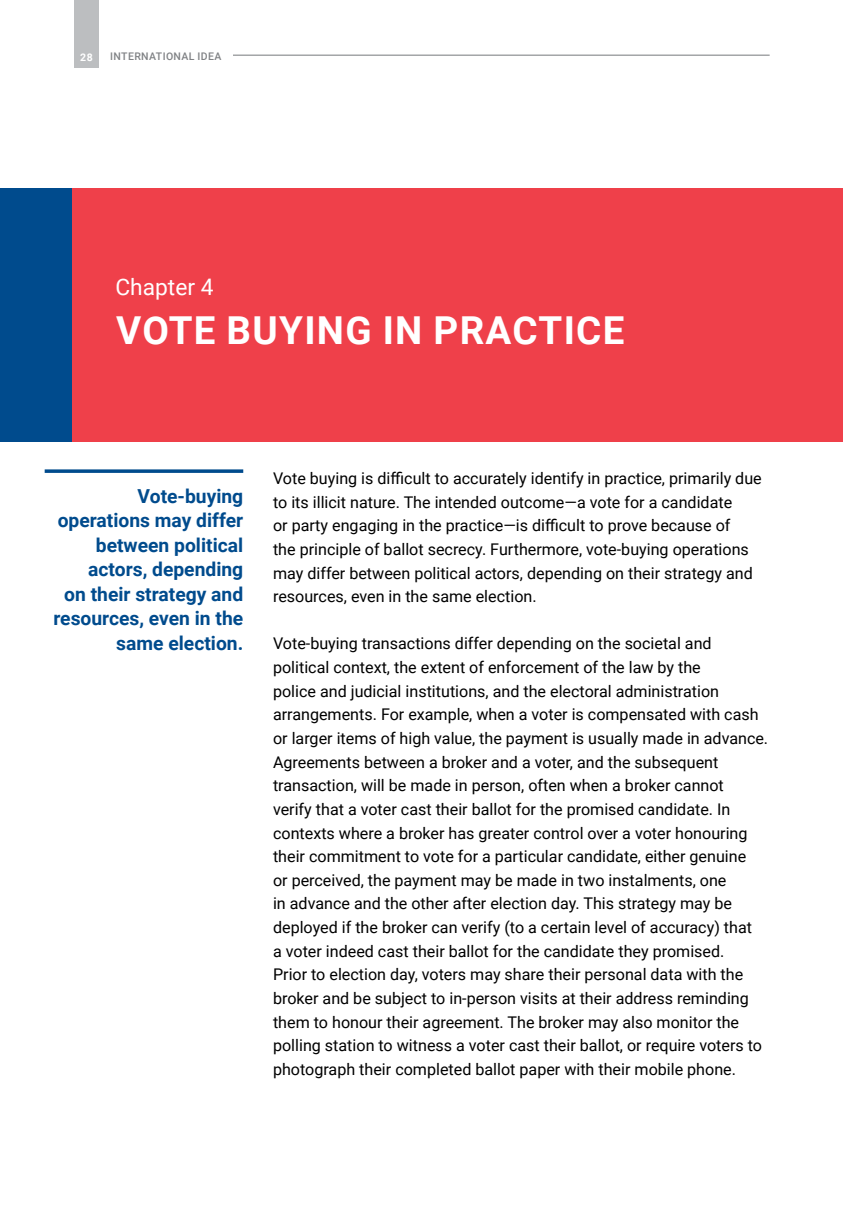
<style>
.page{position:relative;width:844px;height:1211px;background:#fff}
.page>*{position:absolute;margin:0;border:0;box-sizing:border-box;transform-origin:0 0}
.t1{font:700 38.5px "Roboto";letter-spacing:.035em;color:#fff}
.t2{font:22.75px "Roboto";color:#fff}
.t3{font:700 19.25px/24.5px "Roboto";color:#004b8d;text-align:right}
.t4{font:16.1px/23.6px "Roboto";color:#000}
.t5{font:500 10.5px "Roboto";letter-spacing:.035em;color:#808285}
.t6{font:700 10.5px "Roboto";color:#fff}
</style>
<div class="page">
<div style="left:70px;top:188px;width:772px;height:253px;background:#ef404a"></div>
<div style="left:0;top:188px;width:72px;height:253px;background:#004b8d"></div>
<svg style="left:45px;top:469px;width:198px;height:4px"></svg>
<hr style="left:113px;top:55px;width:656px;height:1px;background:#808285">
<div style="left:74px;top:0;width:25px;height:68px;background:#bcbec0"></div>
<div style="left:110px;top:51px;width:122px;height:9px;background:#fff"></div>
<p class="t6" style="left:80px;top:49px;width:14px">28</p>
<p class="t5" style="left:110px;top:49px;width:113px">INTERNATIONAL IDEA</p>
<h2 class="t2" style="left:115px;top:271px;width:100px">Chapter 4</h2>
<h1 class="t1" style="left:116px;top:303px;width:510px">VOTE BUYING IN PRACTICE</h1>
<p class="t3" style="left:53px;top:483px;width:191px">Vote-buying operations may differ between political actors, depending<br>on their strategy and resources, even in the same election.</p>
<p class="t4" style="left:273px;top:466px;width:490px">Vote buying is difficult to accurately identify in practice, primarily due to its illicit nature. The intended outcome—a vote for a candidate<br>or party engaging in the practice—is difficult to prove because of<br>the principle of ballot secrecy. Furthermore, vote-buying operations may differ between political actors, depending on their strategy and resources, even in the same election.</p>
<p class="t4" style="left:273px;top:631px;width:496px">Vote-buying transactions differ depending on the societal and political context, the extent of enforcement of the law by the<br>police and judicial institutions, and the electoral administration arrangements. For example, when a voter is compensated with cash or larger items of high value, the payment is usually made in advance.<br>Agreements between a broker and a voter, and the subsequent transaction, will be made in person, often when a broker cannot<br>verify that a voter cast their ballot for the promised candidate. In contexts where a broker has greater control over a voter honouring their commitment to vote for a particular candidate, either genuine<br>or perceived, the payment may be made in two instalments, one<br>in advance and the other after election day. This strategy may be deployed if the broker can verify (to a certain level of accuracy) that<br>a voter indeed cast their ballot for the candidate they promised.<br>Prior to election day, voters may share their personal data with the broker and be subject to in-person visits at their address reminding them to honour their agreement. The broker may also monitor the polling station to witness a voter cast their ballot, or require voters to photograph their completed ballot paper with their mobile phone.</p>
</div>
